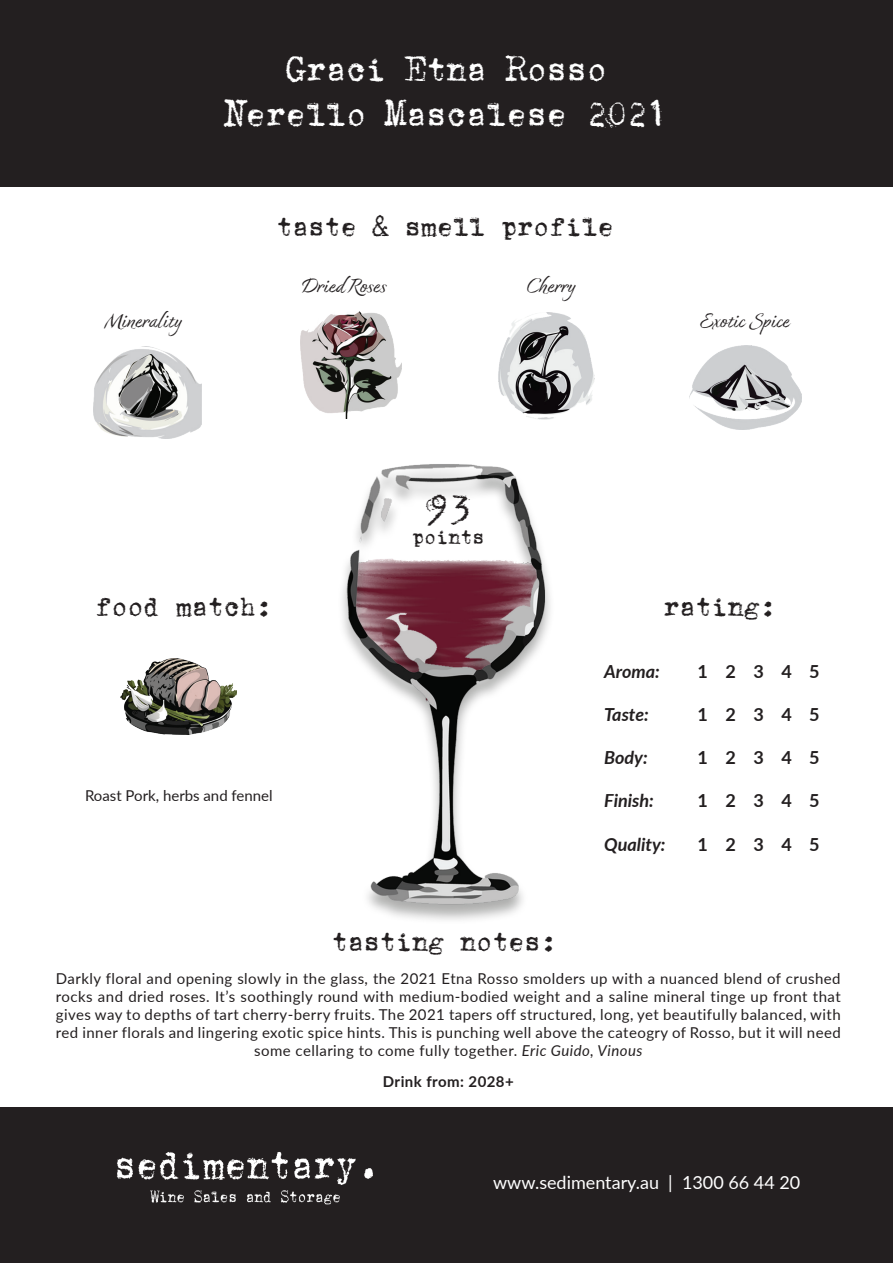
<style>
.page{position:relative;width:893px;height:1263px;background:#fff}
.page>*{position:absolute;margin:0;border:0;box-sizing:border-box;transform-origin:0 0}
.t1{font:45px "Underwood 1913 Normal";color:#231f20}
.t2{font:37.5px/45px "Underwood 1913 Normal";color:#fff;text-align:center}
.t3{font:30px "Underwood 1913 Normal";color:#231f20}
.t4{font:expanded 22.5px "Dream Big";color:#231f20}
.t5{font:22.5px "Underwood 1913 Normal";color:#231f20}
.t6{font:italic 700 18px "Lato";color:#231f20}
.t7{font:18px "Lato";color:#fff}
.t8{font:700 18px "Lato";color:#231f20}
.t9{font:15px/18px "Lato";letter-spacing:.03em;color:#231f20;text-align:center}
.t10{font:15px "Lato";color:#231f20}
.t11{font:700 15px "Lato";letter-spacing:.03em;color:#231f20}
.s1{font-style:italic}
</style>
<div class="page">
<img style="left:94px;top:347px;width:108px;height:92px">
<img style="left:300px;top:311px;width:101px;height:107px">
<img style="left:498px;top:312px;width:97px;height:107px">
<img style="left:689px;top:346px;width:112px;height:83px">
<div style="left:0;top:1107px;width:893px;height:156px;background:#231f20"></div>
<img style="left:117px;top:1151px;width:256px;height:54px">
<div style="left:0;top:0;width:893px;height:186px;background:#231f20"></div>
<img style="left:342px;top:464px;width:209px;height:456px">
<img style="left:120px;top:658px;width:116px;height:77px">
<h2 class="t2" style="left:226px;top:48px;width:443px">Graci Etna Rosso<br>Nerello Mascalese 2021</h2>
<h3 class="t3" style="left:276px;top:211px;width:339px">taste &amp; smell profile</h3>
<h3 class="t4" style="left:104px;top:306px;width:79px">Minerality</h3>
<h3 class="t4" style="left:302px;top:272px;width:86px">Dried Roses</h3>
<h3 class="t4" style="left:527px;top:272px;width:50px">Cherry</h3>
<h1 class="t1" style="left:424px;top:488px;width:50px">93</h1>
<h3 class="t5" style="left:412px;top:526px;width:74px">points</h3>
<h3 class="t4" style="left:700px;top:306px;width:91px">Exotic Spice</h3>
<h3 class="t3" style="left:95px;top:592px;width:178px">food match:</h3>
<h3 class="t3" style="left:663px;top:592px;width:114px">rating:</h3>
<p class="t10" style="left:85px;top:785px;width:189px">Roast Pork, herbs and fennel</p>
<h3 class="t3" style="left:332px;top:927px;width:226px">tasting notes:</h3>
<p class="t6" style="left:604px;top:658px;width:57px">Aroma:</p>
<p class="t6" style="left:604px;top:701px;width:46px">Taste:</p>
<p class="t6" style="left:604px;top:744px;width:45px">Body:</p>
<p class="t6" style="left:604px;top:788px;width:51px">Finish:</p>
<p class="t6" style="left:604px;top:831px;width:63px">Quality:</p>
<p class="t8" style="left:697px;top:658px;width:124px">1 2 3 4 5</p>
<p class="t8" style="left:697px;top:701px;width:124px">1 2 3 4 5</p>
<p class="t8" style="left:697px;top:744px;width:124px">1 2 3 4 5</p>
<p class="t8" style="left:697px;top:788px;width:124px">1 2 3 4 5</p>
<p class="t8" style="left:697px;top:831px;width:124px">1 2 3 4 5</p>
<p class="t9" style="left:56px;top:968px;width:786px">Darkly floral and opening slowly in the glass, the 2021 Etna Rosso smolders up with a nuanced blend of crushed rocks and dried roses. It’s soothingly round with medium-bodied weight and a saline mineral tinge up front that gives way to depths of tart cherry-berry fruits. The 2021 tapers off structured, long, yet beautifully balanced, with red inner florals and lingering exotic spice hints. This is punching well above the cateogry of Rosso, but it will need some cellaring to come fully together. <span class="s1">Eric Guido, Vinous</span></p>
<p class="t11" style="left:383px;top:1070px;width:132px">Drink from: 2028+</p>
<p class="t7" style="left:493px;top:1170px;width:309px">www.sedimentary.au | 1300 66 44 20</p>
</div>
